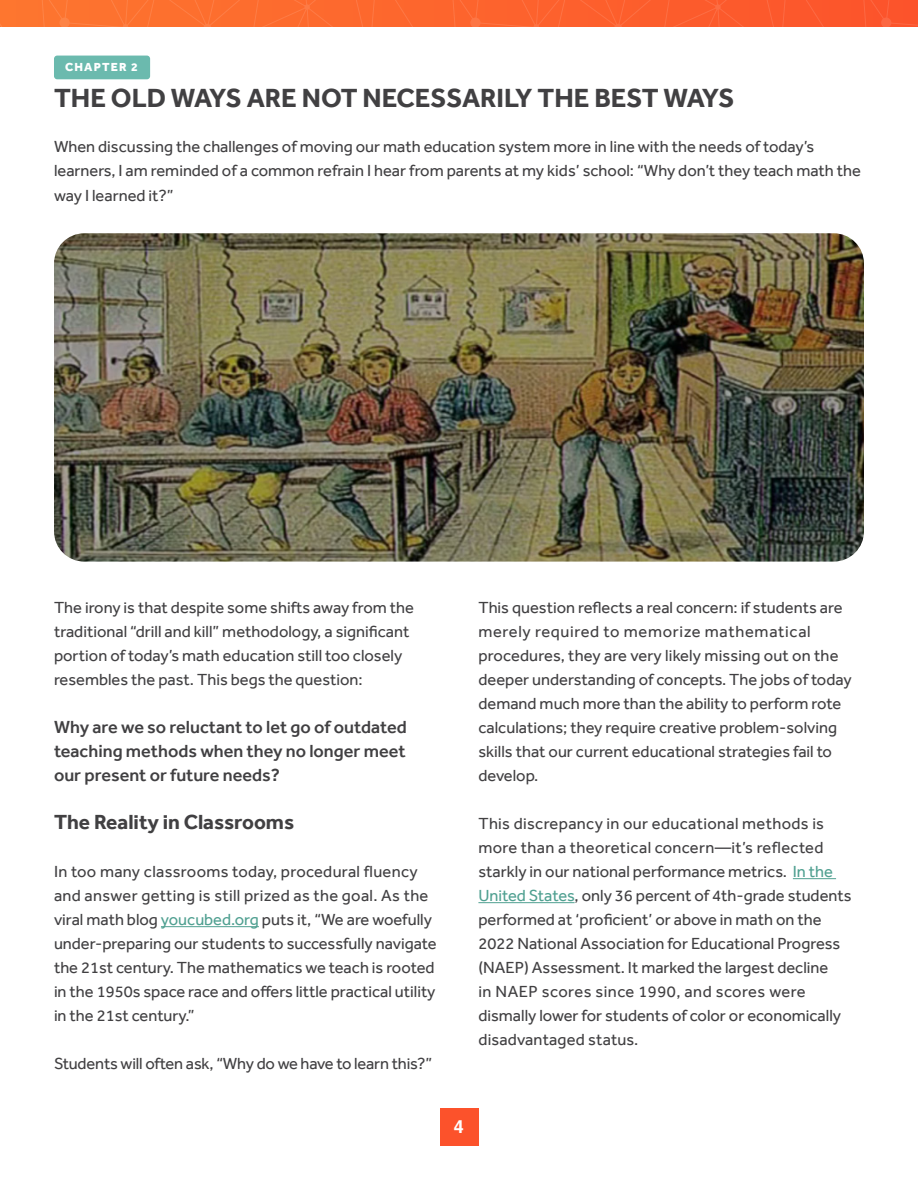
<style>
.page{position:relative;width:918px;height:1188px;background:#fff}
.page>*{position:absolute;margin:0;border:0;box-sizing:border-box;transform-origin:0 0}
.t1{font:700 27px "Effra";color:#414042}
.t2{font:700 21px "Effra";color:#414042}
.t3{font:500 18px/24px "Effra";color:#414042;text-align:justify}
.t4{font:700 18px "Helvetica";color:#fff}
.t5{font:16.5px/24px "Effra";color:#414042}
.t6{font:800 12px "Effra";letter-spacing:.1em;color:#fff}
.s1{color:#50a091}
</style>
<div class="page">
<svg style="left:0;top:0;width:918px;height:27px;background:#fc652e"></svg>
<hr style="left:161px;top:926px;width:98px;height:1px;background:#50a091">
<hr style="left:793px;top:878px;width:43px;height:1px;background:#50a091">
<hr style="left:478px;top:902px;width:97px;height:1px;background:#50a091">
<div style="left:54px;top:56px;width:96px;height:23px;background:#6bbaae;border-radius:3px"></div>
<img style="left:54px;top:233px;width:810px;height:329px">
<div style="left:440px;top:1108px;width:38px;height:38px;background:#fc522b"></div>
<p class="t6" style="left:65px;top:59px;width:74px">CHAPTER 2</p>
<h1 class="t1" style="left:54px;top:81px;width:682px">THE OLD WAYS ARE NOT NECESSARILY THE BEST WAYS</h1>
<p class="t5" style="left:54px;top:135px;width:809px">When discussing the challenges of moving our math education system more in line with the needs of today’s learners, I am reminded of a common refrain I hear from parents at my kids’ school: “Why don’t they teach math the way I learned it?”</p>
<p class="t5" style="left:54px;top:595px;width:361px">The irony is that despite some shifts away from the traditional “drill and kill” methodology, a significant portion of today’s math education still too closely resembles the past. This begs the question:</p>
<p class="t3" style="left:54px;top:715px;width:354px">Why are we so reluctant to let go of outdated teaching methods when they no longer meet our present or future needs?</p>
<p class="t2" style="left:54px;top:810px;width:242px">The Reality in Classrooms</p>
<p class="t5" style="left:54px;top:859px;width:384px">In too many classrooms today, procedural fluency and answer getting is still prized as the goal. As the viral math blog <span class="s1">youcubed.org</span> puts it, “We are woefully under-preparing our students to successfully navigate the 21st century. The mathematics we teach is rooted in the 1950s space race and offers little practical utility in the 21st century.”</p>
<p class="t5" style="left:54px;top:1051px;width:380px">Students will often ask, “Why do we have to learn this?”</p>
<p class="t5" style="left:478px;top:595px;width:375px">This question reflects a real concern: if students are merely required to memorize mathematical procedures, they are very likely missing out on the deeper understanding of concepts. The jobs of today demand much more than the ability to perform rote calculations; they require creative problem-solving skills that our current educational strategies fail to develop.</p>
<p class="t5" style="left:478px;top:811px;width:375px">This discrepancy in our educational methods is more than a theoretical concern—it’s reflected starkly in our national performance metrics. <span class="s1">In the United States</span>, only 36 percent of 4th-grade students performed at ‘proficient’ or above in math on the 2022 National Association for Educational Progress (NAEP) Assessment. It marked the largest decline<br>in NAEP scores since 1990, and scores were dismally lower for students of color or economically disadvantaged status.</p>
<p class="t4" style="left:454px;top:1116px;width:12px">4</p>
</div>
